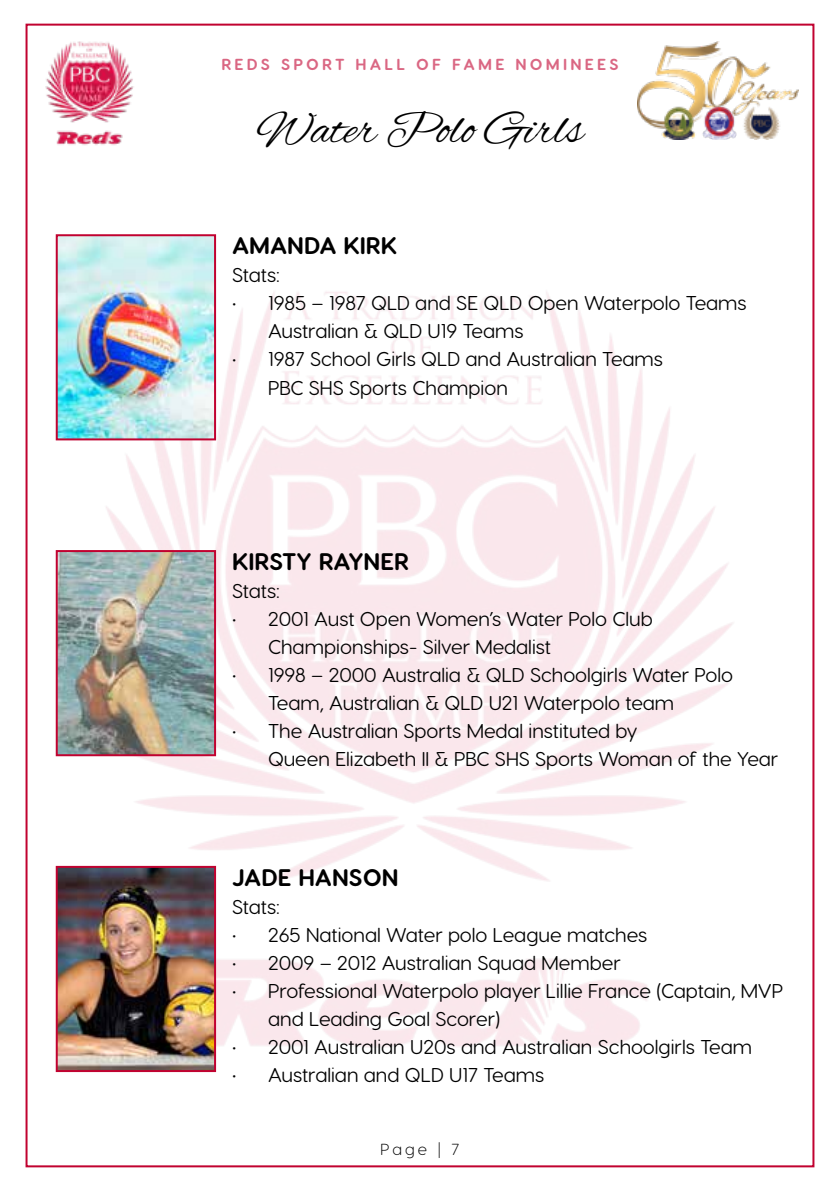
<style>
.page{position:relative;width:840px;height:1191px;background:#fff}
.page>*{position:absolute;margin:0;border:0;box-sizing:border-box;transform-origin:0 0}
.t1{font:48px "Alex Brush";color:#000}
.t2{font:700 24px "Visby Round CF";color:#000}
.t3{font:20px/28px "Visby Round CF";color:#000}
.t4{font:700 16px "Visby Round CF";letter-spacing:.2em;color:#da6783}
.t5{font:300 16px "Visby Round CF";color:#000}
</style>
<div class="page">
<img style="left:637px;top:42px;width:160px;height:98px">
<img style="left:45px;top:41px;width:89px;height:105px">
<img style="left:55px;top:234px;width:678px;height:839px">
<img style="left:59px;top:237px;width:154px;height:200px">
<div style="left:56px;top:234px;width:160px;height:206px;border:2px solid #c10230"></div>
<img style="left:59px;top:553px;width:154px;height:200px">
<div style="left:56px;top:550px;width:160px;height:206px;border:2px solid #c10230"></div>
<img style="left:59px;top:869px;width:154px;height:200px">
<div style="left:56px;top:866px;width:160px;height:206px;border:2px solid #c10230"></div>
<p class="t4" style="left:221px;top:54px;width:398px">REDS SPORT HALL OF FAME NOMINEES</p>
<h1 class="t1" style="left:256px;top:102px;width:328px">Water Polo Girls</h1>
<p class="t2" style="left:232px;top:231px;width:167px">AMANDA KIRK</p>
<p class="t3" style="left:232px;top:261px;width:49px">Stats:</p>
<p class="t3" style="left:268px;top:289px;width:480px;text-indent:-36px">• 1985 – 1987 QLD and SE QLD Open Waterpolo Teams<br>Australian &amp; QLD U19 Teams</p>
<p class="t3" style="left:268px;top:345px;width:396px;text-indent:-36px">• 1987 School Girls QLD and Australian Teams<br>PBC SHS Sports Champion</p>
<p class="t2" style="left:232px;top:546px;width:178px">KIRSTY RAYNER</p>
<p class="t3" style="left:232px;top:577px;width:49px">Stats:</p>
<p class="t3" style="left:268px;top:605px;width:386px;text-indent:-36px">• 2001 Aust Open Women’s Water Polo Club<br>Championships- Silver Medalist</p>
<p class="t3" style="left:268px;top:661px;width:466px;text-indent:-36px">• 1998 – 2000 Australia &amp; QLD Schoolgirls Water Polo<br>Team, Australian &amp; QLD U21 Waterpolo team</p>
<p class="t3" style="left:268px;top:717px;width:511px;text-indent:-36px">• The Australian Sports Medal instituted by<br>Queen Elizabeth II &amp; PBC SHS Sports Woman of the Year</p>
<p class="t2" style="left:232px;top:862px;width:168px">JADE HANSON</p>
<p class="t3" style="left:232px;top:892px;width:49px">Stats:</p>
<p class="t3" style="left:232px;top:920px;width:416px">• 265 National Water polo League matches</p>
<p class="t3" style="left:232px;top:948px;width:390px">• 2009 – 2012 Australian Squad Member</p>
<p class="t3" style="left:268px;top:976px;width:516px;text-indent:-36px">• Professional Waterpolo player Lillie France (Captain, MVP and Leading Goal Scorer)</p>
<p class="t3" style="left:232px;top:1032px;width:521px">• 2001 Australian U20s and Australian Schoolgirls Team</p>
<p class="t3" style="left:232px;top:1060px;width:313px">• Australian and QLD U17 Teams</p>
<p class="t5" style="left:380px;top:1139px;width:80px">Page | 7</p>
</div>
